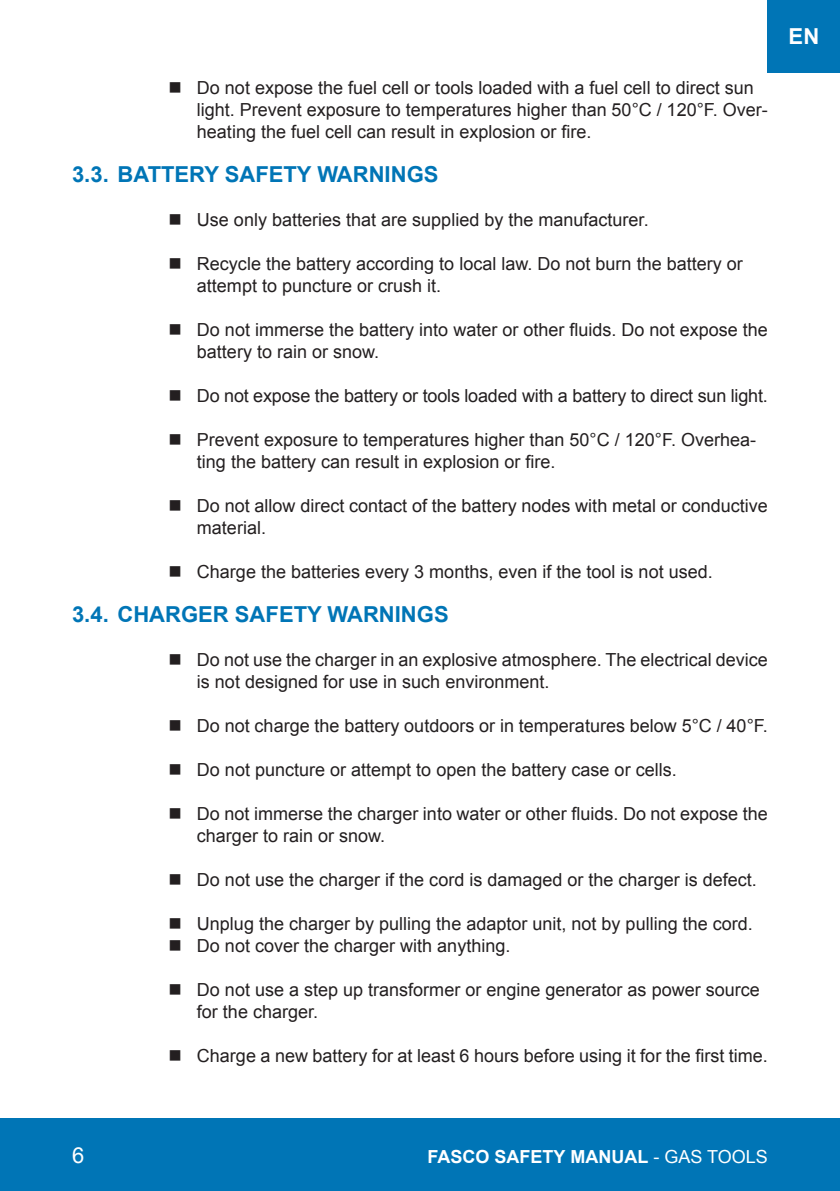
<style>
.page{position:relative;width:840px;height:1191px;background:#fff}
.page>*{position:absolute;margin:0;border:0;box-sizing:border-box;transform-origin:0 0}
.t1{font:700 22px "Arial";color:#0075b6}
.t2{font:700 22px "Arial";color:#fff}
.t3{font:22px "Arial";color:#fff}
.t4{font:18px/22px "Arial";color:#231f20}
.t5{font:700 18px "Arial";color:#fff}
.s1{font-weight:400}
</style>
<div class="page">
<div style="left:0;top:1119px;width:839px;height:72px;background:#0075b6"></div>
<hr style="left:839px;top:1119px;width:1px;height:72px;background:#0075b6">
<div style="left:767px;top:0;width:72px;height:72px;background:#0075b6"></div>
<p class="t4" style="left:197px;top:77px;width:572px">Do not expose the fuel cell or tools loaded with a fuel cell to direct sun light. Prevent exposure to temperatures higher than 50°C / 120°F. Over&shy;heating the fuel cell can result in explosion or fire.</p>
<p class="t1" style="left:72px;top:160px;width:368px">3.3. BATTERY SAFETY WARNINGS</p>
<p class="t4" style="left:197px;top:209px;width:453px">Use only batteries that are supplied by the manufacturer.</p>
<p class="t4" style="left:197px;top:253px;width:547px">Recycle the battery according to local law. Do not burn the battery or attempt to puncture or crush it.</p>
<p class="t4" style="left:197px;top:319px;width:572px">Do not immerse the battery into water or other fluids. Do not expose the battery to rain or snow.</p>
<p class="t4" style="left:197px;top:385px;width:572px">Do not expose the battery or tools loaded with a battery to direct sun light.</p>
<p class="t4" style="left:197px;top:429px;width:560px">Prevent exposure to temperatures higher than 50°C / 120°F. Overhea&shy;ting the battery can result in explosion or fire.</p>
<p class="t4" style="left:197px;top:495px;width:572px">Do not allow direct contact of the battery nodes with metal or conductive material.</p>
<p class="t4" style="left:197px;top:561px;width:517px">Charge the batteries every 3 months, even if the tool is not used.</p>
<p class="t1" style="left:72px;top:600px;width:378px">3.4. CHARGER SAFETY WARNINGS</p>
<p class="t4" style="left:197px;top:649px;width:572px">Do not use the charger in an explosive atmosphere. The electrical device is not designed for use in such environment.</p>
<p class="t4" style="left:197px;top:715px;width:572px">Do not charge the battery outdoors or in temperatures below 5°C / 40°F.</p>
<p class="t4" style="left:197px;top:759px;width:481px">Do not puncture or attempt to open the battery case or cells.</p>
<p class="t4" style="left:197px;top:803px;width:572px">Do not immerse the charger into water or other fluids. Do not expose the charger to rain or snow.</p>
<p class="t4" style="left:197px;top:869px;width:561px">Do not use the charger if the cord is damaged or the charger is defect.</p>
<p class="t4" style="left:197px;top:913px;width:557px">Unplug the charger by pulling the adaptor unit, not by pulling the cord.<br>Do not cover the charger with anything.</p>
<p class="t4" style="left:197px;top:979px;width:564px">Do not use a step up transformer or engine generator as power source for the charger.</p>
<p class="t4" style="left:197px;top:1045px;width:572px">Charge a new battery for at least 6 hours before using it for the first time.</p>
<p class="t2" style="left:788px;top:21px;width:32px">EN</p>
<p class="t3" style="left:72px;top:1140px;width:14px">6</p>
<p class="t5" style="left:427px;top:1144px;width:342px">FASCO SAFETY MANUAL <span class="s1">- GAS TOOLS</span></p>
</div>
